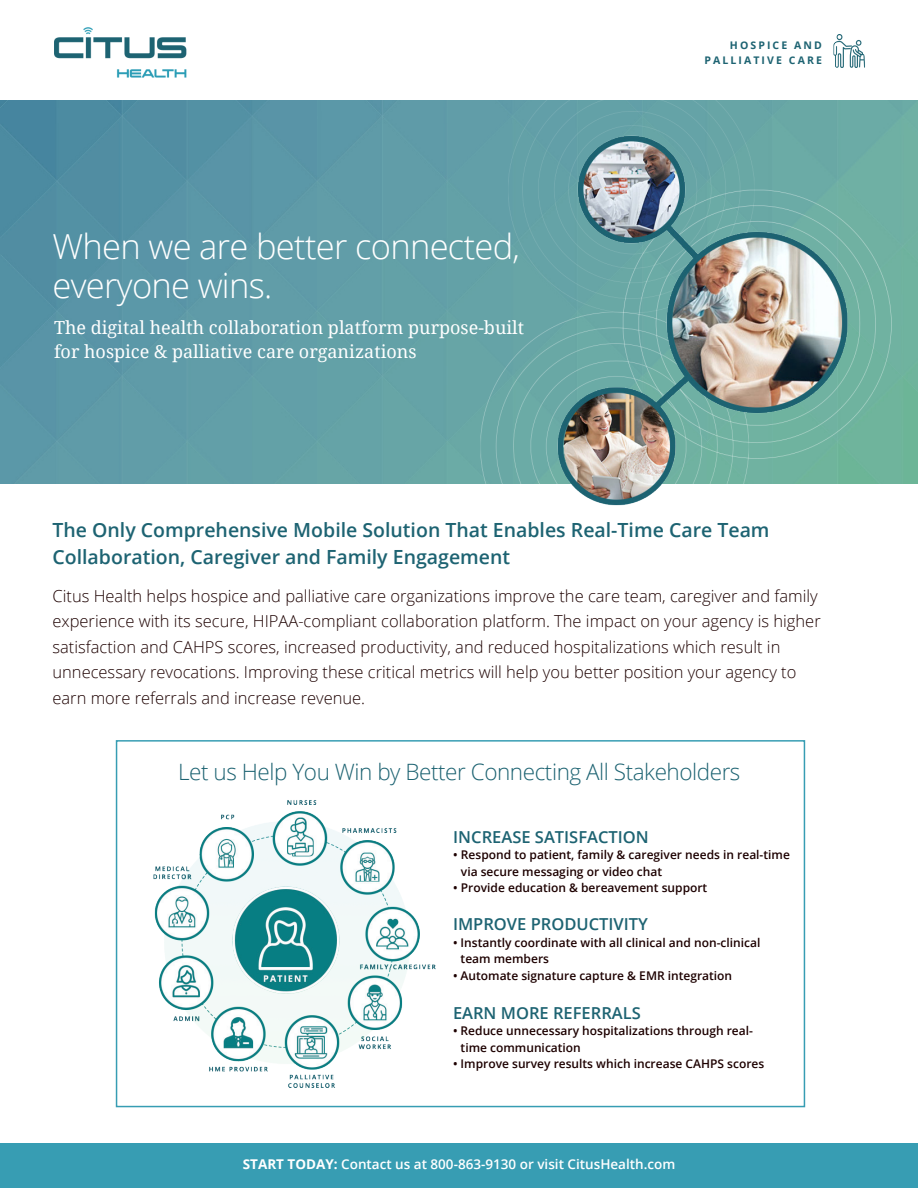
<style>
.page{position:relative;width:918px;height:1188px;background:#fff}
.page>*{position:absolute;margin:0;border:0;box-sizing:border-box;transform-origin:0 0}
.t1{font:300 34.5px/39px "Open Sans";letter-spacing:-.02em;color:#fff}
.t2{font:300 22.5px "Open Sans";letter-spacing:-.02em;color:#1d6372}
.t3{font:600 19.5px/27px "Open Sans";color:#1d6372}
.t4{font:18px/24px "Droid Serif";color:#fff}
.t5{font:300 16.5px/25.5px "Open Sans";color:#1d0000}
.t6{font:600 16.5px "Open Sans";color:#1d6372}
.t7{font:600 13.5px "Open Sans";color:#fff}
.t8{font:600 12px/16.5px "Open Sans";color:#1d0000}
.t9{font:700 10.5px/15px "Open Sans";letter-spacing:.2em;color:#1d6372;text-align:right}
.s1{font-weight:700}
</style>
<div class="page">
<div style="left:0;top:1143px;width:918px;height:45px;background:#379db3"></div>
<img style="left:54px;top:27px;width:133px;height:51px">
<div style="left:0;top:100px;width:918px;height:384px;background:linear-gradient(to bottom,#5592a5,#64a2a8)"></div>
<img style="left:481px;top:67px;width:437px;height:439px">
<img style="left:833px;top:35px;width:32px;height:32px">
<img style="left:153px;top:800px;width:283px;height:287px">
<div style="left:116px;top:740px;width:689px;height:367px;border:2px solid #379db3"></div>
<p class="t1" style="left:52px;top:226px;width:469px">When we are better connected, everyone wins.</p>
<p class="t4" style="left:54px;top:315px;width:472px">The digital health collaboration platform purpose-built for hospice &amp; palliative care organizations</p>
<p class="t9" style="left:704px;top:38px;width:119px">HOSPICE AND<br>PALLIATIVE CARE</p>
<p class="t3" style="left:52px;top:516px;width:719px">The Only Comprehensive Mobile Solution That Enables Real-Time Care Team<br>Collaboration, Caregiver and Family Engagement</p>
<p class="t5" style="left:52px;top:583px;width:767px">Citus Health helps hospice and palliative care organizations improve the care team, caregiver and family</p>
<p class="t5" style="left:52px;top:608px;width:770px">experience with its secure, HIPAA-compliant collaboration platform. The impact on your agency is higher</p>
<p class="t5" style="left:52px;top:634px;width:745px">satisfaction and CAHPS scores, increased productivity, and reduced hospitalizations which result in unnecessary revocations. Improving these critical metrics will help you better position your agency to earn more referrals and increase revenue.</p>
<p class="t2" style="left:178px;top:757px;width:564px">Let us Help You Win by Better Connecting All Stakeholders</p>
<p class="t6" style="left:453px;top:825px;width:197px">INCREASE SATISFACTION</p>
<p class="t8" style="left:461px;top:846px;width:331px;text-indent:-8px">• Respond to patient, family &amp; caregiver needs in real-time via secure messaging or video chat</p>
<p class="t8" style="left:453px;top:879px;width:256px">• Provide education &amp; bereavement support</p>
<p class="t6" style="left:453px;top:913px;width:196px">IMPROVE PRODUCTIVITY</p>
<p class="t8" style="left:461px;top:934px;width:301px;text-indent:-8px">• Instantly coordinate with all clinical and non-clinical team members</p>
<p class="t8" style="left:453px;top:967px;width:281px">• Automate signature capture &amp; EMR integration</p>
<p class="t6" style="left:453px;top:1002px;width:189px">EARN MORE REFERRALS</p>
<p class="t8" style="left:461px;top:1022px;width:294px;text-indent:-8px">• Reduce unnecessary hospitalizations through real&shy;time communication</p>
<p class="t8" style="left:453px;top:1055px;width:313px">• Improve survey results which increase CAHPS scores</p>
<p class="t7" style="left:243px;top:1155px;width:434px"><span class="s1">START TODAY:</span> Contact us at 800-863-9130 or visit CitusHealth.com</p>
</div>
